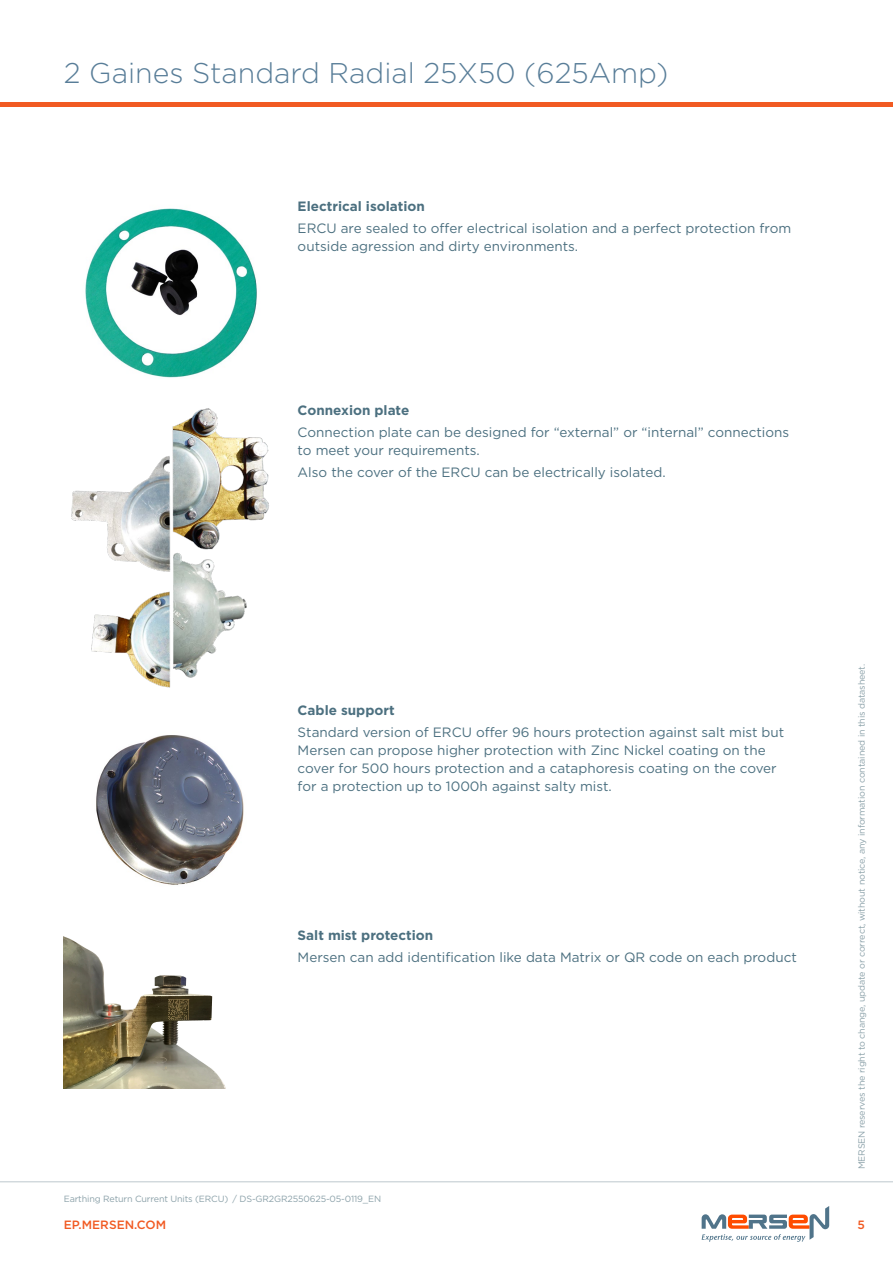
<style>
.page{position:relative;width:893px;height:1263px;background:#fff}
.page>*{position:absolute;margin:0;border:0;box-sizing:border-box;transform-origin:0 0}
.t1{font:300 28.5px "Gotham";color:#587d98}
.t2{font:13.5px/18px "Gotham";color:#4c7080}
.t3{font:700 13.5px "Gotham";color:#4c7080}
.t4{font:500 12px "Gotham";color:#f15a22}
.t5{font:9px "Gotham";letter-spacing:-.015em;color:#8ba1a9}
</style>
<div class="page">
<hr style="left:0;top:102px;width:893px;height:4px;background:#f15a22">
<hr style="left:0;top:1181px;width:893px;height:1px;background:#bec8cd">
<svg style="left:702px;top:1206px;width:127px;height:36px"></svg>
<img style="left:85px;top:208px;width:172px;height:170px">
<img style="left:71px;top:408px;width:198px;height:280px">
<img style="left:96px;top:735px;width:148px;height:150px">
<img style="left:64px;top:936px;width:162px;height:153px">
<h1 class="t1" style="left:64px;top:55px;width:606px">2 Gaines Standard Radial 25X50 (625Amp)</h1>
<p class="t3" style="left:298px;top:197px;width:129px">Electrical isolation</p>
<p class="t2" style="left:298px;top:219px;width:495px">ERCU are sealed to offer electrical isolation and a perfect protection from outside agression and dirty environments.</p>
<p class="t3" style="left:298px;top:401px;width:113px">Connexion plate</p>
<p class="t2" style="left:298px;top:423px;width:493px">Connection plate can be designed for “external” or “internal” connections to meet your requirements.</p>
<p class="t2" style="left:298px;top:463px;width:370px">Also the cover of the ERCU can be electrically isolated.</p>
<p class="t3" style="left:298px;top:701px;width:99px">Cable support</p>
<p class="t2" style="left:298px;top:723px;width:488px">Standard version of ERCU offer 96 hours protection against salt mist but Mersen can propose higher protection with Zinc Nickel coating on the cover for 500 hours protection and a cataphoresis coating on the cover for a protection up to 1000h against salty mist.</p>
<p class="t3" style="left:298px;top:926px;width:137px">Salt mist protection</p>
<p class="t2" style="left:298px;top:948px;width:501px">Mersen can add identification like data Matrix or QR code on each product</p>
<p class="t5" style="left:856px;top:1169px;width:507px;rotate:-90deg">MERSEN reserves the right to change, update or correct, without notice, any information contained in this datasheet.</p>
<p class="t5" style="left:64px;top:1193px;width:319px">Earthing Return Current Units (ERCU) / DS-GR2GR2550625-05-0119_EN</p>
<p class="t4" style="left:64px;top:1217px;width:104px">EP.MERSEN.COM</p>
<p class="t4" style="left:857px;top:1217px;width:9px">5</p>
</div>
